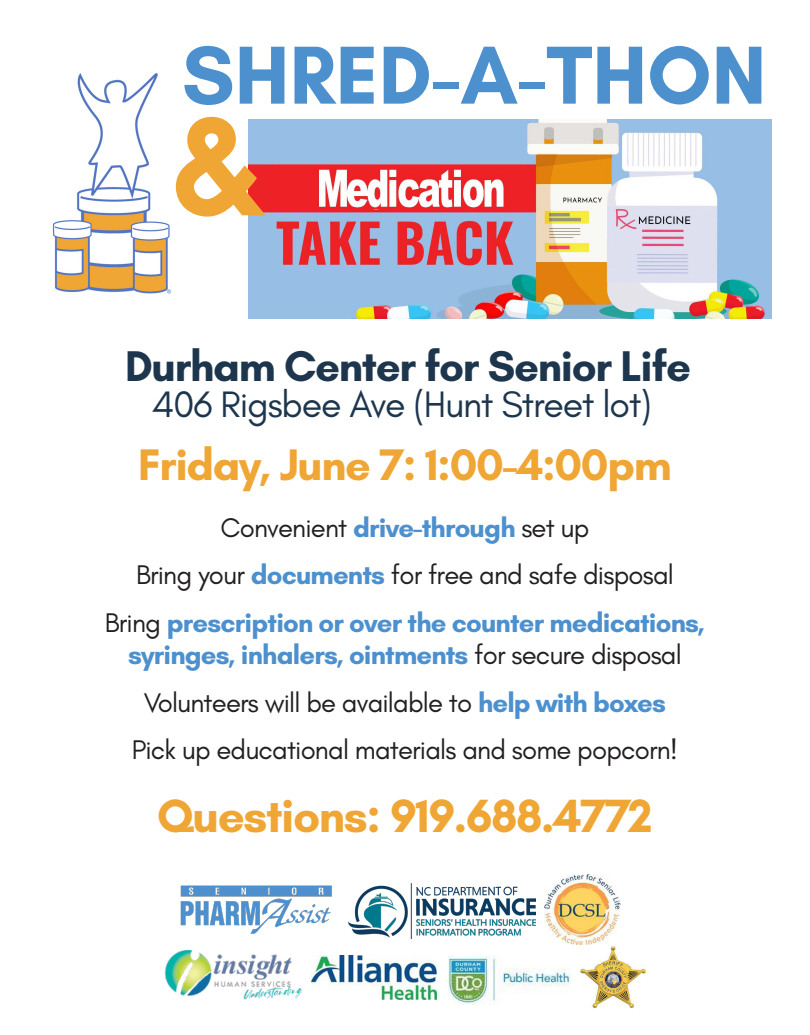
<style>
.page{position:relative;width:810px;height:1035px;background:#fff}
.page>*{position:absolute;margin:0;border:0;box-sizing:border-box;transform-origin:0 0}
.t1{font:700 142.5px "Glacial Indifference";color:#f0a634}
.t2{font:700 83.75px "Glacial Indifference";color:#4d90ce}
.t3{font:700 47.5px "Glacial Indifference";letter-spacing:-.03em;color:#f0a634}
.t4{font:700 45px "Glacial Indifference";letter-spacing:-.03em;color:#f0a634}
.t5{font:700 43.75px "Glacial Indifference";letter-spacing:-.03em;color:#1d364d}
.t6{font:37.5px "Glacial Indifference";letter-spacing:-.03em;color:#1d364d}
.t7{font:27.5px "Glacial Indifference";letter-spacing:-.03em;color:#231f20}
.t8{font:700 27.5px/32.5px "Glacial Indifference";letter-spacing:-.03em;color:#4d90ce;text-align:center}
.s1{font-weight:700;color:#4d90ce}
.s2{font-weight:400;color:#231f20}
</style>
<div class="page">
<img style="left:53px;top:73px;width:119px;height:221px">
<img style="left:248px;top:119px;width:524px;height:200px">
<img style="left:580px;top:946px;width:66px;height:63px">
<img style="left:312px;top:956px;width:125px;height:43px">
<img style="left:164px;top:949px;width:148px;height:51px">
<img style="left:448px;top:956px;width:122px;height:48px">
<img style="left:180px;top:885px;width:152px;height:49px">
<img style="left:348px;top:884px;width:187px;height:54px">
<img style="left:545px;top:874px;width:76px;height:71px">
<p class="t2" style="left:182px;top:23px;width:586px">SHRED-A-THON</p>
<p class="t1" style="left:171px;top:78px;width:97px">&amp;</p>
<p class="t5" style="left:125px;top:339px;width:568px">Durham Center for Senior Life</p>
<p class="t6" style="left:152px;top:384px;width:501px">406 Rigsbee Ave (Hunt Street lot)</p>
<p class="t4" style="left:138px;top:437px;width:535px">Friday, June 7: 1:00-4:00pm</p>
<p class="t7" style="left:221px;top:512px;width:370px">Convenient <span class="s1">drive-through</span> set up</p>
<p class="t7" style="left:136px;top:560px;width:539px">Bring your <span class="s1">documents</span> for free and safe disposal</p>
<p class="t8" style="left:105px;top:606px;width:602px"><span class="s2">Bring</span> prescription or over the counter medications, syringes, inhalers, ointments <span class="s2">for secure disposal</span></p>
<p class="t7" style="left:144px;top:687px;width:524px">Volunteers will be available to <span class="s1">help with boxes</span></p>
<p class="t7" style="left:132px;top:735px;width:548px">Pick up educational materials and some popcorn!</p>
<p class="t3" style="left:157px;top:787px;width:497px">Questions: 919.688.4772</p>
</div>
